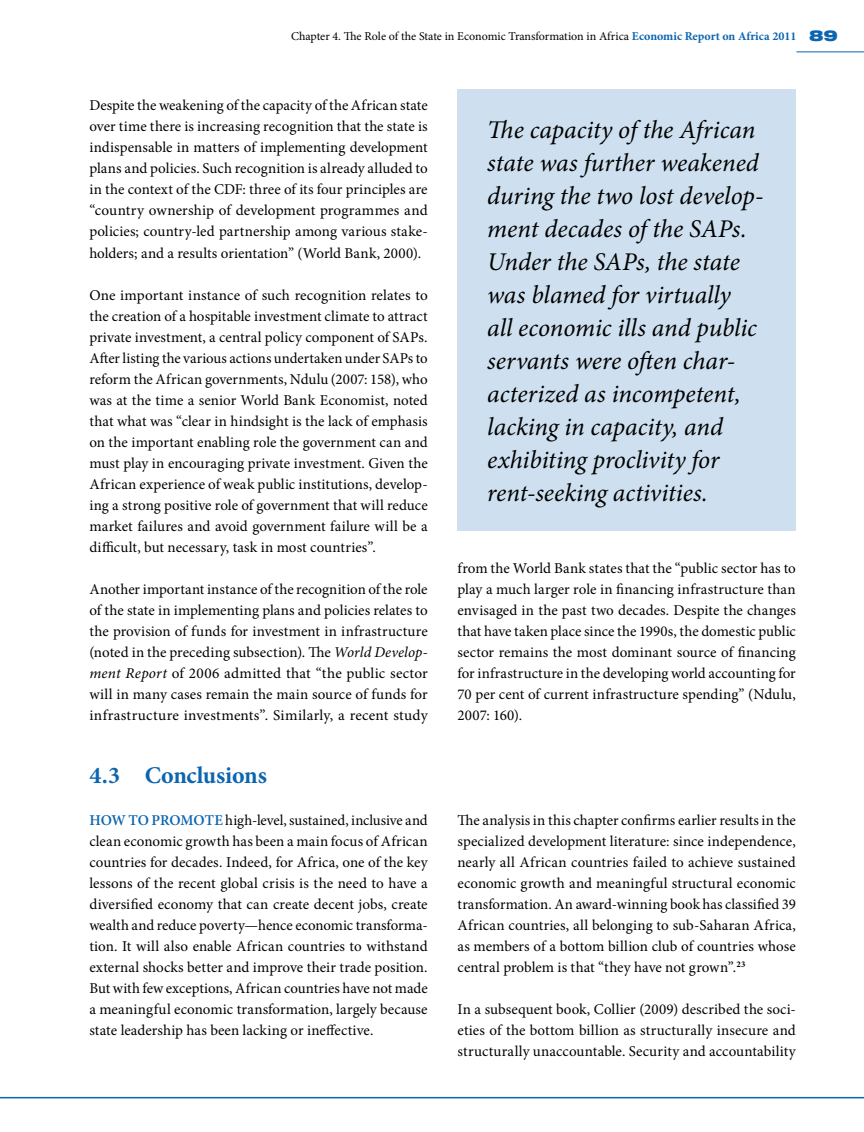
<style>
.page{position:relative;width:864px;height:1132px;background:#fff}
.page>*{position:absolute;margin:0;border:0;box-sizing:border-box;transform-origin:0 0}
.t1{font:italic 25.5px/33px "Minion Pro";letter-spacing:-.005em;color:#000}
.t2{font:700 24px "Minion Pro";letter-spacing:-.01em;color:#0c65af}
.t3{font:15px/21px "Minion Pro";letter-spacing:.01em;color:#000;text-align:justify}
.t4{font:12px "Minion Pro";letter-spacing:-.005em;color:#000}
.s1{font-weight:700;color:#0c65af}
.s2{font-family:"Helvetica Neue LT Std";font-weight:900;font-stretch:expanded;font-size:15px;color:#0c65af}
.s3{font-style:italic}
.s4{font-weight:600;color:#0c65af}
</style>
<div class="page">
<hr style="left:1px;top:1096px;width:862px;height:1px;background:#0c65af">
<hr style="left:796px;top:51px;width:67px;height:1px;background:#0c65af">
<div style="left:457px;top:89px;width:338px;height:441px;background:#cee0ef"></div>
<p class="t4" style="left:291px;top:29px;width:548px">Chapter 4. The Role of the State in Economic Transformation in Africa <span class="s1">Economic Report on Africa 2011</span> <span class="s2">89</span></p>
<p class="t3" style="left:89px;top:95px;width:340px">Despite the weakening of the capacity of the African state over time there is increasing recognition that the state is indispensable in matters of implementing development plans and policies. Such recognition is already alluded to in the context of the CDF: three of its four principles are “country ownership of development programmes and policies; country-led partnership among various stake&shy;holders; and a results orientation” (World Bank, 2000).</p>
<p class="t3" style="left:89px;top:284px;width:340px">One important instance of such recognition relates to the creation of a hospitable investment climate to attract private investment, a central policy component of SAPs.<br>After listing the various actions undertaken under SAPs to reform the African governments, Ndulu (2007: 158), who was at the time a senior World Bank Economist, noted that what was “clear in hindsight is the lack of emphasis on the important enabling role the government can and must play in encouraging private investment. Given the African experience of weak public institutions, develop&shy;ing a strong positive role of government that will reduce market failures and avoid government failure will be a difficult, but necessary, task in most countries”.</p>
<p class="t3" style="left:89px;top:578px;width:340px">Another important instance of the recognition of the role of the state in implementing plans and policies relates to the provision of funds for investment in infrastructure (noted in the preceding subsection). The <span class="s3">World Develop&shy;ment Report</span> of 2006 admitted that “the public sector will in many cases remain the main source of funds for infrastructure investments”. Similarly, a recent study</p>
<p class="t1" style="left:487px;top:113px;width:278px">The capacity of the African state was further weakened during the two lost develop&shy;ment decades of the SAPs.<br>Under the SAPs, the state was blamed for virtually<br>all economic ills and public servants were often char&shy;acterized as incompetent, lacking in capacity, and exhibiting proclivity for rent-seeking activities.</p>
<p class="t3" style="left:457px;top:557px;width:340px">from the World Bank states that the “public sector has to play a much larger role in financing infrastructure than envisaged in the past two decades. Despite the changes that have taken place since the 1990s, the domestic public sector remains the most dominant source of financing for infrastructure in the developing world accounting for 70 per cent of current infrastructure spending” (Ndulu, 2007: 160).</p>
<h2 class="t2" style="left:89px;top:758px;width:179px">4.3 Conclusions</h2>
<p class="t3" style="left:89px;top:809px;width:340px"><span class="s4">HOW TO PROMOTE</span> high-level, sustained, inclusive and clean economic growth has been a main focus of African countries for decades. Indeed, for Africa, one of the key lessons of the recent global crisis is the need to have a diversified economy that can create decent jobs, create wealth and reduce poverty—hence economic transforma&shy;tion. It will also enable African countries to withstand external shocks better and improve their trade position.<br>But with few exceptions, African countries have not made a meaningful economic transformation, largely because state leadership has been lacking or ineffective.</p>
<p class="t3" style="left:457px;top:809px;width:340px">The analysis in this chapter confirms earlier results in the specialized development literature: since independence, nearly all African countries failed to achieve sustained economic growth and meaningful structural economic transformation. An award-winning book has classified 39<br>African countries, all belonging to sub-Saharan Africa, as members of a bottom billion club of countries whose central problem is that “they have not grown”.<sup>23</sup></p>
<p class="t3" style="left:457px;top:998px;width:340px">In a subsequent book, Collier (2009) described the soci&shy;eties of the bottom billion as structurally insecure and structurally unaccountable. Security and accountability</p>
</div>
